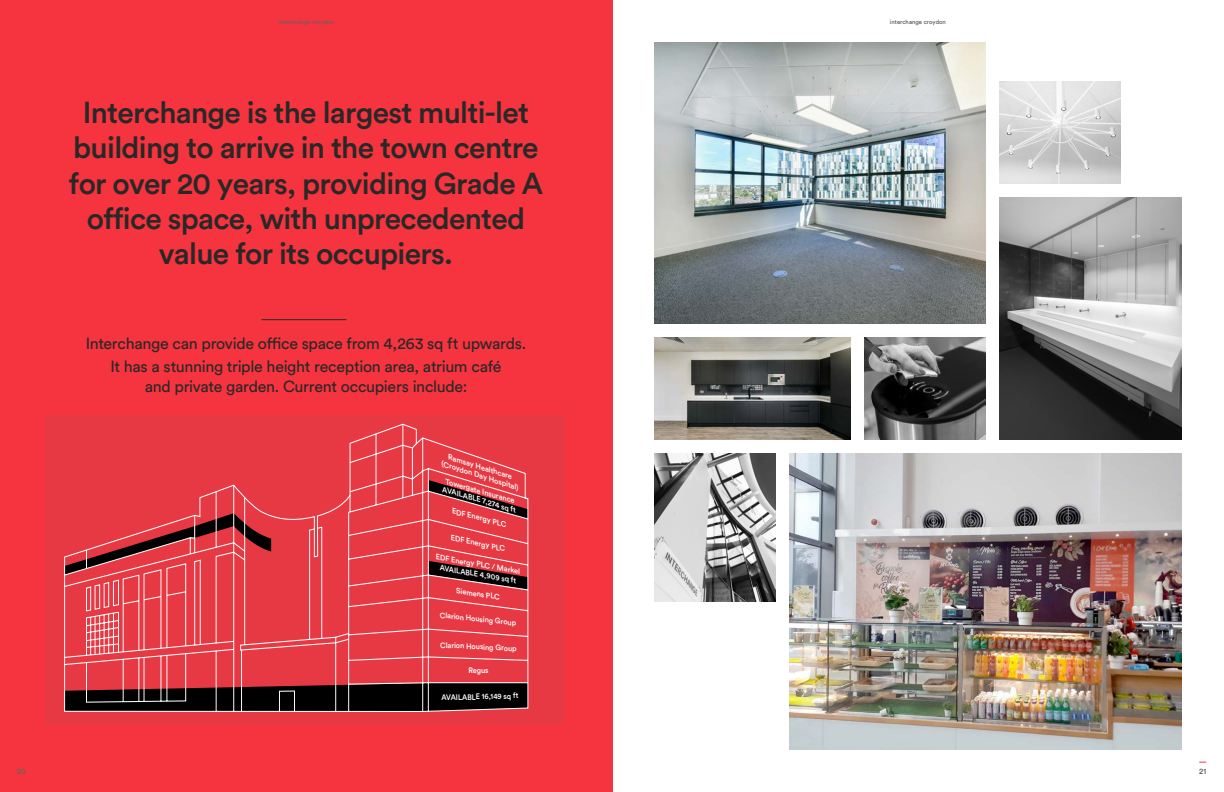
<style>
.page{position:relative;width:1224px;height:792px;background:#fff}
.page>*{position:absolute;margin:0;border:0;box-sizing:border-box;transform-origin:0 0}
.t1{font:500 30px/35px "Circular Std";letter-spacing:-.025em;color:#282827;text-align:center}
.t2{font:16px/22.8px "Circular Std";letter-spacing:-.02em;color:#282827;text-align:center}
.t3{font:8px "Circular Std";color:#646363}
.t4{font:8px "Circular Std";color:#4a4a49}
.t5{font:500 7.8px "Circular Std";letter-spacing:-.015em;color:#fff;scale:.94 1}
.t6{font:500 7.8px "Circular Std";letter-spacing:-.015em;color:#fff;scale:.95 1}
.t7{font:500 7.8px "Circular Std";letter-spacing:-.015em;color:#fff;scale:.96 1}
.t8{font:italic 500 7.7px/9.8px "Circular Std";color:#fff;text-align:center}
.t9{font:italic 500 7.6px "Circular Std";color:#fff}
.t10{font:italic 500 7.5px/8.6px "Circular Std";color:#fff}
.t11{font:italic 500 7.5px/8.5px "Circular Std";color:#fff;scale:1.04 1}
.t12{font:6px "Circular Std";color:#646363}
.t13{font:6px "Circular Std";color:#4a4a49}
</style>
<div class="page">
<div style="left:0;top:0;width:612px;height:792px;background:#f5343f"></div>
<img style="left:655px;top:43px;width:331px;height:280px">
<img style="left:790px;top:454px;width:391px;height:295px">
<img style="left:865px;top:337px;width:121px;height:103px">
<img style="left:1000px;top:81px;width:121px;height:103px">
<img style="left:655px;top:337px;width:195px;height:103px">
<img style="left:1000px;top:198px;width:181px;height:242px">
<img style="left:655px;top:454px;width:121px;height:148px">
<hr style="left:261px;top:319px;width:85px;height:1px;background:#282827">
<div style="left:45px;top:415px;width:520px;height:310px;background:#e73943"></div>
<svg style="left:64px;top:423px;width:465px;height:289px"></svg>
<p class="t12" style="left:278px;top:18px;width:58px">interchange croydon</p>
<h1 class="t1" style="left:69px;top:95px;width:476px">Interchange is the largest multi-let building to arrive in the town centre for over 20 years, providing Grade A office space, with unprecedented value for its occupiers.</h1>
<p class="t2" style="left:86px;top:331px;width:442px">Interchange can provide office space from 4,263 sq ft upwards.<br>It has a stunning triple height reception area, atrium café</p>
<p class="t2" style="left:145px;top:374px;width:324px">and private garden. Current occupiers include:</p>
<p class="t11" style="left:446px;top:451px;width:79px;text-indent:4px;rotate:18deg">Ramsay Healthcare (Croydon Day Hospital)</p>
<p class="t10" style="left:447px;top:477px;width:78px;rotate:16deg">Towergate Insurance<br>AVAILABLE 7,274 sq ft</p>
<p class="t9" style="left:454px;top:506px;width:57px;rotate:14deg">EDF Energy PLC</p>
<p class="t8" style="left:453px;top:533px;width:57px;rotate:12deg">EDF Energy PLC</p>
<p class="t8" style="left:437px;top:552px;width:87px;rotate:10deg">EDF Energy PLC / Markel<br>AVAILABLE 4,909 sq ft</p>
<p class="t8" style="left:457px;top:585px;width:46px;rotate:9deg">Siemens PLC</p>
<p class="t7" style="left:441px;top:610px;width:81px;rotate:6deg">Clarion Housing Group</p>
<p class="t6" style="left:441px;top:640px;width:82px;rotate:3deg">Clarion Housing Group</p>
<p class="t5" style="left:468px;top:666px;width:23px">Regus</p>
<p class="t5" style="left:441px;top:693px;width:83px;rotate:-2deg">AVAILABLE 16,149 sq ft</p>
<p class="t13" style="left:890px;top:18px;width:58px">interchange croydon</p>
<p class="t3" style="left:17px;top:766px;width:11px">20</p>
<p class="t4" style="left:1199px;top:766px;width:8px">21</p>
</div>
